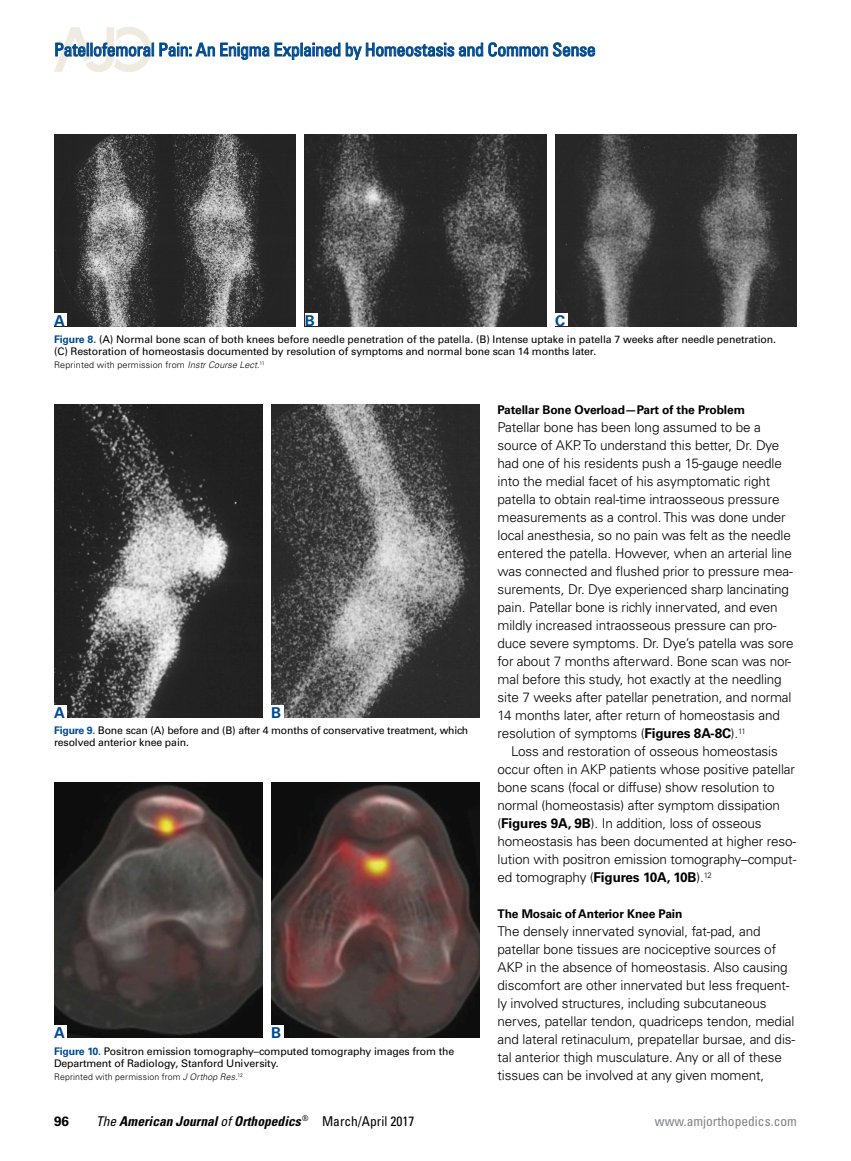
<style>
.page{position:relative;width:851px;height:1161px;background:#fff}
.page>*{position:absolute;margin:0;border:0;box-sizing:border-box;transform-origin:0 0}
.t1{font:condensed 18px "Univers LT Std";letter-spacing:-.02em;color:#004a8f}
.t2{font:700 15px "Univers LT Std";color:#004a8f}
.t3{font:300 13.5px/18px "Univers LT Std";letter-spacing:-.01em;color:#000}
.t4{font:italic 700 condensed 13.5px "Univers LT Std";color:#000}
.t5{font:condensed 13.5px "Univers LT Std";color:#808285}
.t6{font:700 13.5px "Univers LT Std";color:#000}
.t7{font:700 12px "Univers LT Std";letter-spacing:-.01em;color:#000}
.t8{font:10.5px/12px "Univers LT Std";letter-spacing:-.01em;color:#000}
.t9{font:300 9px "Univers LT Std";letter-spacing:.02em;color:#000}
.s1{font-weight:700;color:#004a8f}
.s2{font-style:italic}
.s3{font-weight:700}
.s4{font-weight:400}
.s5{font-weight:400;font-style:normal}
</style>
<div class="page">
<svg style="left:54px;top:27px;width:215px;height:45px"></svg>
<svg style="left:275px;top:43px;width:65px;height:17px"></svg>
<svg style="left:346px;top:42px;width:249px;height:18px"></svg>
<img style="left:54px;top:134px;width:242px;height:192px">
<img style="left:304px;top:134px;width:242px;height:192px">
<img style="left:555px;top:134px;width:241px;height:192px">
<div style="left:54px;top:314px;width:13px;height:12px;background:#fff"></div>
<div style="left:304px;top:314px;width:13px;height:12px;background:#fff"></div>
<div style="left:555px;top:314px;width:13px;height:12px;background:#fff"></div>
<img style="left:54px;top:404px;width:208px;height:314px">
<img style="left:271px;top:404px;width:208px;height:314px">
<div style="left:54px;top:705px;width:13px;height:13px;background:#fff"></div>
<div style="left:271px;top:705px;width:13px;height:13px;background:#fff"></div>
<img style="left:54px;top:782px;width:208px;height:256px">
<img style="left:271px;top:782px;width:208px;height:256px">
<div style="left:54px;top:1025px;width:13px;height:13px;background:#fff"></div>
<div style="left:271px;top:1025px;width:13px;height:13px;background:#fff"></div>
<h1 class="t1" style="left:54px;top:38px;width:543px">Patellofemoral Pain: An Enigma Explained by Homeostasis and Common Sense</h1>
<p class="t2" style="left:54px;top:312px;width:12px">A</p>
<p class="t2" style="left:304px;top:312px;width:12px">B</p>
<p class="t2" style="left:555px;top:312px;width:12px">C</p>
<p class="t8" style="left:54px;top:333px;width:723px"><span class="s1">Figure 8.</span> (A) Normal bone scan of both knees before needle penetration of the patella. (B) Intense uptake in patella 7 weeks after needle penetration. (C) Restoration of homeostasis documented by resolution of symptoms and normal bone scan 14 months later.</p>
<p class="t9" style="left:54px;top:360px;width:212px">Reprinted with permission from <span class="s2">Instr Course Lect</span>.<sup>11</sup></p>
<p class="t2" style="left:54px;top:704px;width:12px">A</p>
<p class="t2" style="left:271px;top:704px;width:12px">B</p>
<p class="t8" style="left:54px;top:725px;width:415px"><span class="s1">Figure 9.</span> Bone scan (A) before and (B) after 4 months of conservative treatment, which resolved anterior knee pain.</p>
<p class="t2" style="left:54px;top:1024px;width:12px">A</p>
<p class="t2" style="left:271px;top:1024px;width:12px">B</p>
<p class="t8" style="left:54px;top:1045px;width:402px"><span class="s1">Figure 10.</span> Positron emission tomography–computed tomography images from the<br>Department of Radiology, Stanford University.</p>
<p class="t9" style="left:54px;top:1071px;width:190px">Reprinted with permission from <span class="s2">J Orthop Res</span>.<sup>12</sup></p>
<p class="t7" style="left:497px;top:403px;width:249px">Patellar Bone Overload—Part of the Problem</p>
<p class="t3" style="left:497px;top:418px;width:298px">Patellar bone has been long assumed to be a source of AKP. To understand this better, Dr. Dye had one of his residents push a 15-gauge needle into the medial facet of his asymptomatic right patella to obtain real-time intraosseous pressure measurements as a control. This was done under local anesthesia, so no pain was felt as the needle entered the patella. However, when an arterial line was connected and flushed prior to pressure mea&shy;surements, Dr. Dye experienced sharp lancinating pain. Patellar bone is richly innervated, and even mildly increased intraosseous pressure can pro&shy;duce severe symptoms. Dr. Dye’s patella was sore for about 7 months afterward. Bone scan was nor&shy;mal before this study, hot exactly at the needling site 7 weeks after patellar penetration, and normal 14 months later, after return of homeostasis and resolution of symptoms (<span class="s3">Figures 8A-8C</span>).<sup>11</sup></p>
<p class="t3" style="left:497px;top:742px;width:300px;text-indent:14px">Loss and restoration of osseous homeostasis occur often in AKP patients whose positive patellar bone scans (focal or diffuse) show resolution to normal (homeostasis) after symptom dissipation (<span class="s3">Figures 9A, 9B</span>). In addition, loss of osseous homeostasis has been documented at higher reso&shy;lution with positron emission tomography–comput&shy;ed tomography (<span class="s3">Figures 10A, 10B</span>).<sup>12</sup></p>
<p class="t7" style="left:497px;top:907px;width:186px">The Mosaic of Anterior Knee Pain</p>
<p class="t3" style="left:497px;top:922px;width:299px">The densely innervated synovial, fat-pad, and patellar bone tissues are nociceptive sources of AKP in the absence of homeostasis. Also causing discomfort are other innervated but less frequent&shy;ly involved structures, including subcutaneous nerves, patellar tendon, quadriceps tendon, medial and lateral retinaculum, prepatellar bursae, and dis&shy;tal anterior thigh musculature. Any or all of these tissues can be involved at any given moment,</p>
<p class="t6" style="left:54px;top:1113px;width:17px">96</p>
<p class="t4" style="left:96px;top:1113px;width:320px"><span class="s4">The</span> American Journal <span class="s4">of</span> Orthopedics <sup>®</sup> <span class="s5">March/April 2017</span></p>
<p class="t5" style="left:655px;top:1112px;width:143px">www.amjorthopedics.com</p>
</div>
